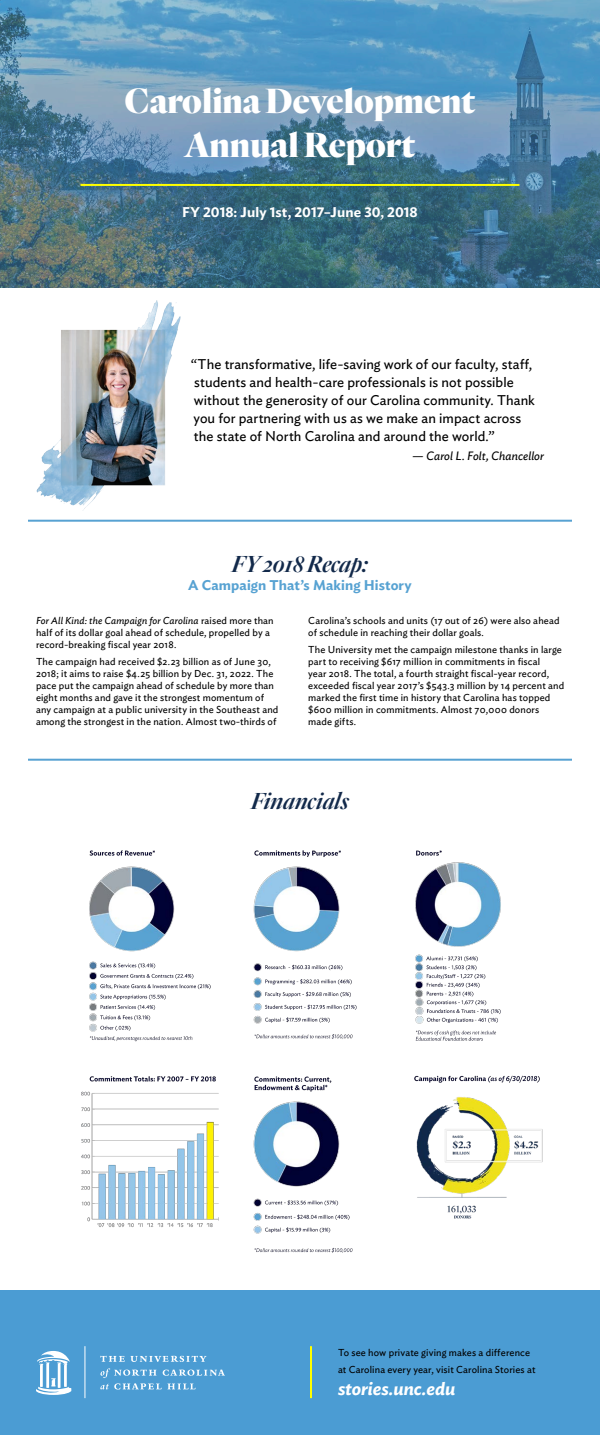
<style>
.page{position:relative;width:600px;height:1435px;background:#fff}
.page>*{position:absolute;margin:0;border:0;box-sizing:border-box;transform-origin:0 0}
.t1{font:900 36.3px "Quarto";color:#fff}
.t2{font:italic 600 24px "Quarto";color:#12294a}
.t3{font:italic 600 18px "Ideal Sans";color:#fff}
.t4{font:14px/18px "Ideal Sans";letter-spacing:.005em;color:#000}
.t5{font:600 14px "Ideal Sans";letter-spacing:.005em;color:#fff}
.t6{font:600 14px "Ideal Sans";letter-spacing:.005em;color:#57a2d2}
.t7{font:italic 12px "Ideal Sans";letter-spacing:.005em;color:#000}
.t8{font:10px/12px "Ideal Sans";letter-spacing:.015em;color:#000}
.s1{font-style:italic}
</style>
<div class="page">
<div style="left:0;top:1290px;width:600px;height:145px;background:#4b9cd3"></div>
<svg style="left:36px;top:1351px;width:35px;height:44px"></svg>
<hr style="left:85px;top:1346px;width:1px;height:52px;background:#fff">
<svg style="left:100px;top:1356px;width:107px;height:6px"></svg>
<svg style="left:100px;top:1368px;width:125px;height:22px"></svg>
<hr style="left:310px;top:1346px;width:2px;height:52px;background:#ff0">
<hr style="left:28px;top:759px;width:544px;height:2px;background:#57a2d2">
<hr style="left:28px;top:520px;width:544px;height:2px;background:#57a2d2">
<img style="left:414px;top:1075px;width:129px;height:144px">
<img style="left:253px;top:1076px;width:100px;height:177px">
<img style="left:81px;top:1076px;width:138px;height:152px">
<img style="left:415px;top:850px;width:86px;height:191px">
<img style="left:253px;top:850px;width:104px;height:189px">
<img style="left:89px;top:850px;width:122px;height:192px">
<svg style="left:0;top:0;width:600px;height:288px;background:#5284a0"></svg>
<hr style="left:80px;top:184px;width:440px;height:2px;background:#ff0">
<img style="left:36px;top:300px;width:145px;height:210px">
<p class="t1" style="left:125px;top:75px;width:352px">Carolina Development</p>
<p class="t1" style="left:185px;top:119px;width:232px">Annual Report</p>
<p class="t5" style="left:182px;top:201px;width:237px">FY 2018: July 1st, 2017–June 30, 2018</p>
<p class="t4" style="left:191px;top:354px;width:345px">“The transformative, life-saving work of our faculty, staff, students and health-care professionals is not possible without the generosity of our Carolina community. Thank you for partnering with us as we make an impact across the state of North Carolina and around the world.”</p>
<p class="t7" style="left:412px;top:447px;width:133px">— Carol L. Folt, Chancellor</p>
<p class="t2" style="left:232px;top:547px;width:138px">FY 2018 Recap:</p>
<p class="t6" style="left:188px;top:574px;width:225px">A Campaign That’s Making History</p>
<p class="t8" style="left:36px;top:613px;width:239px"><span class="s1">For All Kind: the Campaign for Carolina</span> raised more than half of its dollar goal ahead of schedule, propelled by a record-breaking fiscal year 2018.</p>
<p class="t8" style="left:36px;top:654px;width:244px">The campaign had received $2.23 billion as of June 30, 2018; it aims to raise $4.25 billion by Dec. 31, 2022. The pace put the campaign ahead of schedule by more than eight months and gave it the strongest momentum of any campaign at a public university in the Southeast and among the strongest in the nation. Almost two-thirds of</p>
<p class="t8" style="left:308px;top:613px;width:253px">Carolina’s schools and units (17 out of 26) were also ahead of schedule in reaching their dollar goals.</p>
<p class="t8" style="left:308px;top:642px;width:258px">The University met the campaign milestone thanks in large part to receiving $617 million in commitments in fiscal<br>year 2018. The total, a fourth straight fiscal-year record, exceeded fiscal year 2017’s $543.3 million by 14 percent and marked the first time in history that Carolina has topped $600 million in commitments. Almost 70,000 donors made gifts.</p>
<p class="t2" style="left:251px;top:785px;width:99px">Financials</p>
<p class="t8" style="left:338px;top:1344px;width:199px;line-height:16.8px">To see how private giving makes a difference at Carolina every year, visit Carolina Stories at</p>
<p class="t3" style="left:338px;top:1374px;width:119px">stories.unc.edu</p>
</div>
